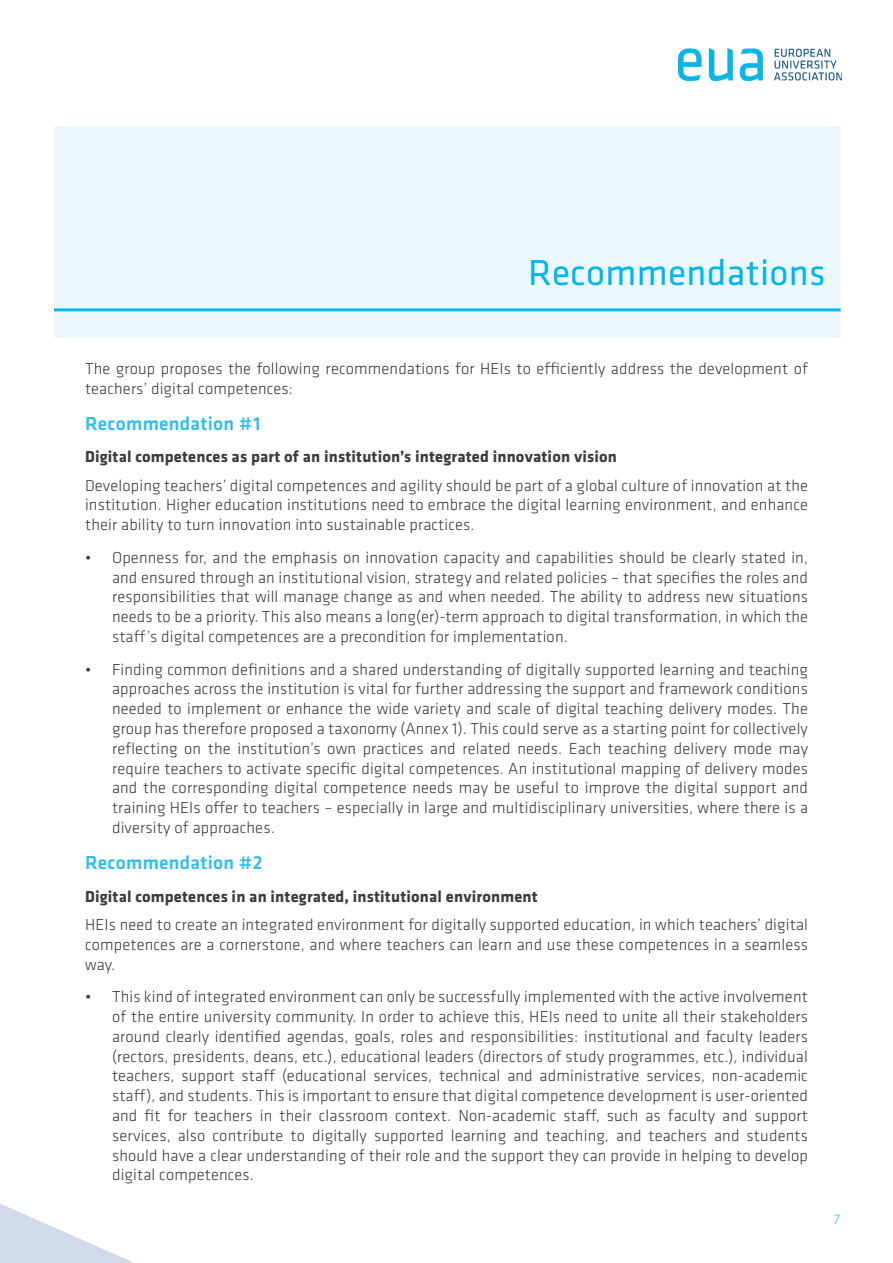
<style>
.page{position:relative;width:893px;height:1263px;background:#fff}
.page>*{position:absolute;margin:0;border:0;box-sizing:border-box;transform-origin:0 0}
.t1{font:37.5px "Klavika Basic";letter-spacing:.01em;color:#00b6ed}
.t2{font:500 19.5px "Klavika Basic";letter-spacing:.015em;color:#2ebdef}
.t3{font:300 16.5px/19.8px "Klavika Basic";letter-spacing:.01em;color:#3c3c3b;text-align:justify}
.t4{font:700 16.5px "Klavika Basic";letter-spacing:.01em;color:#3c3c3b}
.t5{font:300 14.25px "Klavika Basic";color:#2ebdef}
</style>
<div class="page">
<svg style="left:0;top:1204px;width:134px;height:59px"></svg>
<img style="left:679px;top:49px;width:162px;height:32px">
<div style="left:54px;top:126px;width:787px;height:212px;background:#ecf7fe"></div>
<hr style="left:54px;top:308px;width:787px;height:3px;background:#00b6ed">
<h1 class="t1" style="left:528px;top:248px;width:299px">Recommendations</h1>
<p class="t3" style="left:85px;top:358px;width:724px">The group proposes the following recommendations for HEIs to efficiently address the development of teachers’ digital competences:</p>
<p class="t2" style="left:85px;top:410px;width:177px">Recommendation #1</p>
<p class="t4" style="left:85px;top:445px;width:533px">Digital competences as part of an institution’s integrated innovation vision</p>
<p class="t3" style="left:85px;top:475px;width:724px">Developing teachers’ digital competences and agility should be part of a global culture of innovation at the institution. Higher education institutions need to embrace the digital learning environment, and enhance their ability to turn innovation into sustainable practices.</p>
<p class="t3" style="left:112px;top:547px;width:697px;text-indent:-27px">• Openness for, and the emphasis on innovation capacity and capabilities should be clearly stated in, and ensured through an institutional vision, strategy and related policies – that specifies the roles and responsibilities that will manage change as and when needed. The ability to address new situations needs to be a priority. This also means a long(er)-term approach to digital transformation, in which the staff’s digital competences are a precondition for implementation.</p>
<p class="t3" style="left:112px;top:659px;width:697px;text-indent:-27px">• Finding common definitions and a shared understanding of digitally supported learning and teaching approaches across the institution is vital for further addressing the support and framework conditions needed to implement or enhance the wide variety and scale of digital teaching delivery modes. The group has therefore proposed a taxonomy (Annex 1). This could serve as a starting point for collectively reflecting on the institution’s own practices and related needs. Each teaching delivery mode may require teachers to activate specific digital competences. An institutional mapping of delivery modes and the corresponding digital competence needs may be useful to improve the digital support and training HEIs offer to teachers – especially in large and multidisciplinary universities, where there is a diversity of approaches.</p>
<p class="t2" style="left:85px;top:849px;width:179px">Recommendation #2</p>
<p class="t4" style="left:85px;top:884px;width:454px">Digital competences in an integrated, institutional environment</p>
<p class="t3" style="left:85px;top:914px;width:724px">HEIs need to create an integrated environment for digitally supported education, in which teachers’ digital competences are a cornerstone, and where teachers can learn and use these competences in a seamless way.</p>
<p class="t3" style="left:112px;top:987px;width:697px;text-indent:-27px">• This kind of integrated environment can only be successfully implemented with the active involvement of the entire university community. In order to achieve this, HEIs need to unite all their stakeholders around clearly identified agendas, goals, roles and responsibilities: institutional and faculty leaders (rectors, presidents, deans, etc.), educational leaders (directors of study programmes, etc.), individual teachers, support staff (educational services, technical and administrative services, non-academic staff), and students. This is important to ensure that digital competence development is user-oriented and fit for teachers in their classroom context. Non-academic staff, such as faculty and support services, also contribute to digitally supported learning and teaching, and teachers and students should have a clear understanding of their role and the support they can provide in helping to develop digital competences.</p>
<p class="t5" style="left:834px;top:1210px;width:8px">7</p>
</div>
